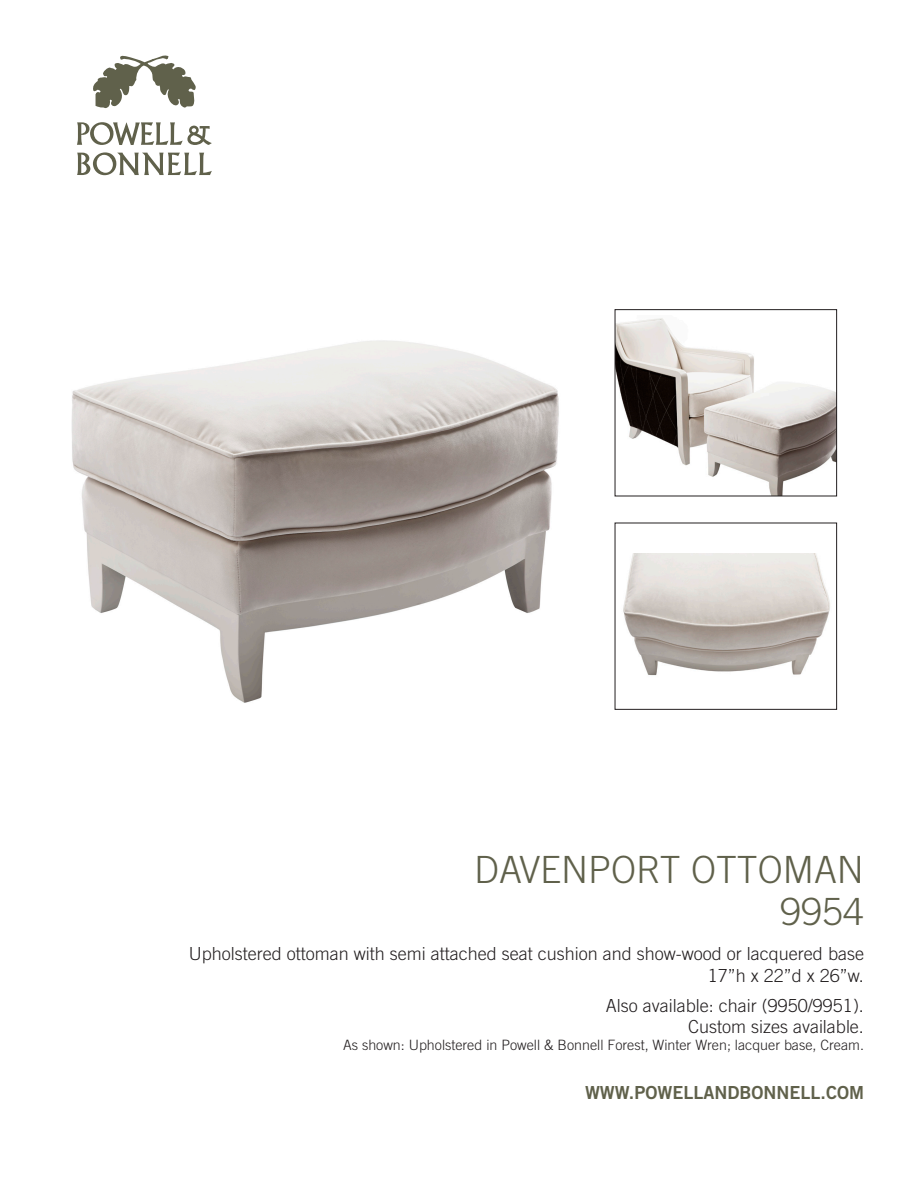
<style>
.page{position:relative;width:918px;height:1188px;background:#fff}
.page>*{position:absolute;margin:0;border:0;box-sizing:border-box;transform-origin:0 0}
.t1{font:300 37.5px "Trade Gothic";color:#60614b}
.t2{font:300 18px/21.6px "Trade Gothic";color:#231f20;text-align:right}
.t3{font:18px "Trade Gothic Bold Two";color:#60614b}
.t4{font:300 14.25px "Trade Gothic";color:#231f20}
</style>
<div class="page">
<img style="left:71px;top:340px;width:488px;height:363px">
<svg style="left:93px;top:56px;width:103px;height:52px"></svg>
<svg style="left:77px;top:122px;width:135px;height:23px"></svg>
<svg style="left:77px;top:152px;width:135px;height:23px"></svg>
<img style="left:617px;top:318px;width:218px;height:176px">
<div style="left:615px;top:309px;width:222px;height:187px;border:1px solid #231f20"></div>
<img style="left:623px;top:553px;width:207px;height:123px">
<div style="left:615px;top:523px;width:222px;height:187px;border:1px solid #231f20"></div>
<p class="t1" style="left:474px;top:848px;width:391px">DAVENPORT OTTOMAN</p>
<p class="t1" style="left:781px;top:890px;width:85px">9954</p>
<p class="t2" style="left:189px;top:943px;width:677px">Upholstered ottoman with semi attached seat cushion and show-wood or lacquered base</p>
<p class="t2" style="left:708px;top:964px;width:158px">17”h x 22”d x 26”w.</p>
<p class="t2" style="left:606px;top:994px;width:260px">Also available: chair (9950/9951).<br>Custom sizes available.</p>
<p class="t4" style="left:343px;top:1037px;width:522px">As shown: Upholstered in Powell &amp; Bonnell Forest, Winter Wren; lacquer base, Cream.</p>
<p class="t3" style="left:585px;top:1081px;width:280px">WWW.POWELLANDBONNELL.COM</p>
</div>
